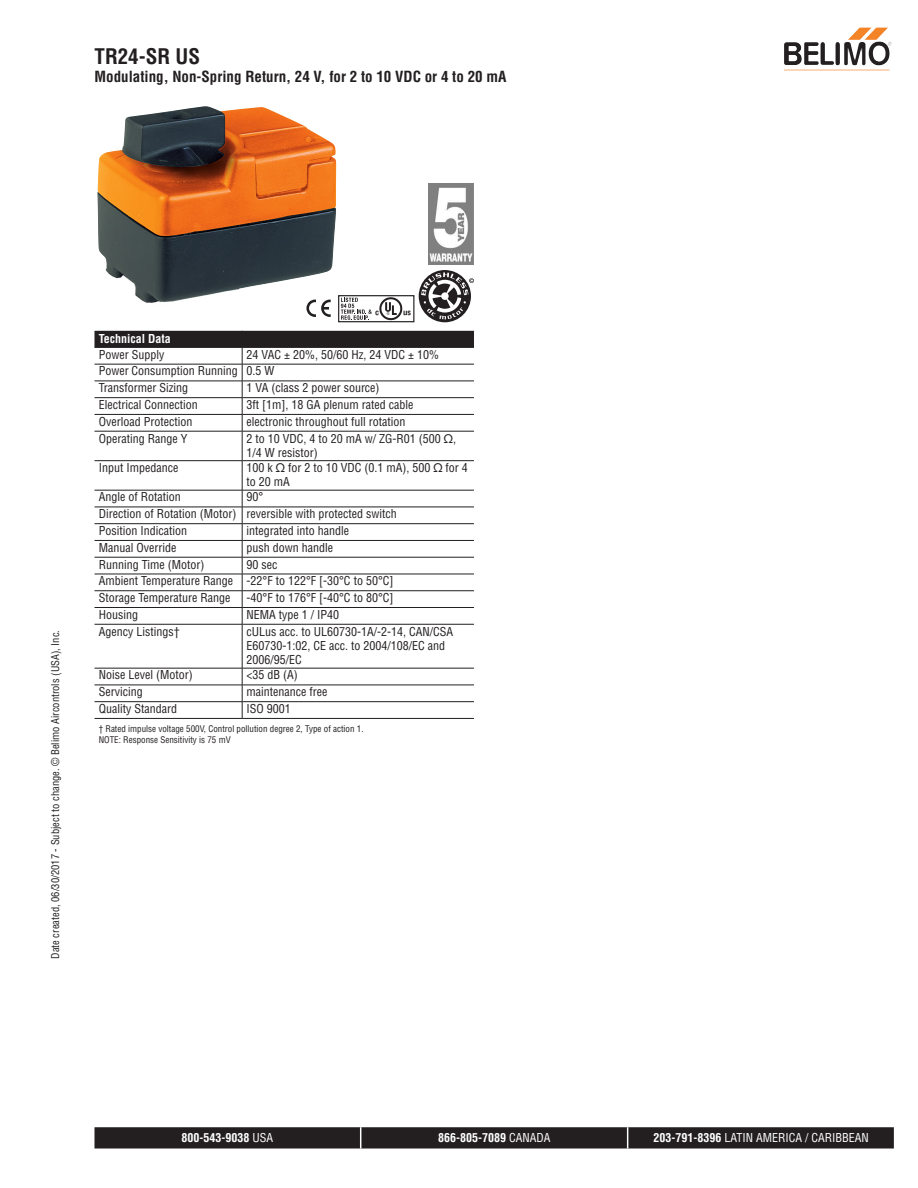
<style>
.page{position:relative;width:918px;height:1188px;background:#fff}
.page>*{position:absolute;margin:0;border:0;box-sizing:border-box;transform-origin:0 0}
.t1{font:700 condensed 21px "Helvetica";color:#231f20}
.t2{font:700 condensed 15px "Helvetica";color:#231f20}
.t3{font:condensed 12px/16.8px "Helvetica";color:#231f20}
.t4{font:700 condensed 12px "Helvetica";color:#fff}
.t5{font:condensed 12px "Helvetica";color:#fff}
.t6{font:condensed 10.5px "Helvetica";color:#231f20}
.t7{font:condensed 9px/10.8px "Helvetica";color:#231f20}
.s1{font-family:"Nimbus Sans BEL";font-stretch:normal}
.s2{font-weight:400}
.s3{font-weight:700}
</style>
<div class="page">
<img style="left:97px;top:106px;width:239px;height:197px">
<img style="left:428px;top:183px;width:46px;height:81px">
<div style="left:338px;top:295px;width:76px;height:27px;border:1px solid #231f20"></div>
<svg style="left:341px;top:297px;width:70px;height:23px"></svg>
<svg style="left:306px;top:300px;width:25px;height:17px"></svg>
<svg style="left:419px;top:270px;width:52px;height:52px"></svg>
<svg style="left:421px;top:272px;width:53px;height:47px"></svg>
<svg style="left:94px;top:331px;width:380px;height:293px"></svg>
<hr style="left:242px;top:624px;width:1px;height:44px;background:#231f20">
<svg style="left:242px;top:669px;width:1px;height:49px"></svg>
<hr style="left:94px;top:347px;width:148px;height:1px;background:#231f20">
<hr style="left:242px;top:347px;width:232px;height:1px;background:#231f20">
<hr style="left:94px;top:364px;width:148px;height:1px;background:#231f20">
<hr style="left:242px;top:364px;width:232px;height:1px;background:#231f20">
<hr style="left:94px;top:381px;width:148px;height:1px;background:#231f20">
<hr style="left:242px;top:381px;width:232px;height:1px;background:#231f20">
<hr style="left:94px;top:397px;width:148px;height:1px;background:#231f20">
<hr style="left:242px;top:397px;width:232px;height:1px;background:#231f20">
<hr style="left:94px;top:414px;width:148px;height:1px;background:#231f20">
<hr style="left:242px;top:414px;width:232px;height:1px;background:#231f20">
<hr style="left:94px;top:431px;width:148px;height:1px;background:#231f20">
<hr style="left:242px;top:431px;width:232px;height:1px;background:#231f20">
<hr style="left:94px;top:460px;width:148px;height:1px;background:#231f20">
<hr style="left:242px;top:460px;width:232px;height:1px;background:#231f20">
<hr style="left:94px;top:490px;width:148px;height:1px;background:#231f20">
<hr style="left:242px;top:490px;width:232px;height:1px;background:#231f20">
<hr style="left:94px;top:507px;width:148px;height:1px;background:#231f20">
<hr style="left:242px;top:507px;width:232px;height:1px;background:#231f20">
<hr style="left:94px;top:523px;width:148px;height:1px;background:#231f20">
<hr style="left:242px;top:523px;width:232px;height:1px;background:#231f20">
<hr style="left:94px;top:540px;width:148px;height:1px;background:#231f20">
<hr style="left:242px;top:540px;width:232px;height:1px;background:#231f20">
<hr style="left:94px;top:557px;width:148px;height:1px;background:#231f20">
<hr style="left:242px;top:557px;width:232px;height:1px;background:#231f20">
<hr style="left:94px;top:574px;width:148px;height:1px;background:#231f20">
<hr style="left:242px;top:574px;width:232px;height:1px;background:#231f20">
<hr style="left:94px;top:590px;width:148px;height:1px;background:#231f20">
<hr style="left:242px;top:590px;width:232px;height:1px;background:#231f20">
<hr style="left:94px;top:607px;width:148px;height:1px;background:#231f20">
<hr style="left:242px;top:607px;width:232px;height:1px;background:#231f20">
<hr style="left:94px;top:624px;width:148px;height:1px;background:#231f20">
<hr style="left:242px;top:624px;width:232px;height:1px;background:#231f20">
<hr style="left:94px;top:668px;width:148px;height:1px;background:#231f20">
<hr style="left:242px;top:668px;width:232px;height:1px;background:#231f20">
<hr style="left:94px;top:685px;width:148px;height:1px;background:#231f20">
<hr style="left:242px;top:685px;width:232px;height:1px;background:#231f20">
<hr style="left:94px;top:701px;width:148px;height:1px;background:#231f20">
<hr style="left:242px;top:701px;width:232px;height:1px;background:#231f20">
<hr style="left:94px;top:718px;width:148px;height:1px;background:#231f20">
<hr style="left:242px;top:718px;width:232px;height:1px;background:#231f20">
<img style="left:847px;top:27px;width:41px;height:35px">
<svg style="left:94px;top:1127px;width:800px;height:22px;background:#2a2728"></svg>
<h1 class="t1" style="left:94px;top:43px;width:107px">TR24-SR US</h1>
<p class="t2" style="left:94px;top:67px;width:413px">Modulating, Non-Spring Return, 24 V, for 2 to 10 VDC or 4 to 20 mA</p>
<p class="t6" style="left:49px;top:959px;width:330px;rotate:-90deg">Date created, 06/30/2017 - Subject to change. © Belimo Aircontrols (USA), Inc.</p>
<p class="t4" style="left:99px;top:332px;width:74px">Technical Data</p>
<p class="t3" style="left:99px;top:346px;width:67px">Power Supply</p>
<p class="t3" style="left:99px;top:346px;width:342px;text-indent:148px">24 VAC ± 20%, 50/60 Hz, 24 VDC ± 10%<br>Power Consumption Running 0.5 W<br>Transformer Sizing</p>
<p class="t3" style="left:247px;top:379px;width:134px">1 VA (class 2 power source)</p>
<p class="t3" style="left:99px;top:396px;width:100px">Electrical Connection</p>
<p class="t3" style="left:247px;top:396px;width:168px">3ft [1m], 18 GA plenum rated cable</p>
<p class="t3" style="left:99px;top:413px;width:95px">Overload Protection</p>
<p class="t3" style="left:247px;top:413px;width:160px">electronic throughout full rotation</p>
<p class="t3" style="left:99px;top:430px;width:90px">Operating Range Y</p>
<p class="t3" style="left:247px;top:431px;width:211px;line-height:14.4px">2 to 10 VDC, 4 to 20 mA w/ ZG-R01 (500 <span class="s1">Ω</span>,<br>1/4 W resistor)</p>
<p class="t3" style="left:99px;top:459px;width:81px">Input Impedance</p>
<p class="t3" style="left:247px;top:460px;width:223px;line-height:14.4px">100 k <span class="s1">Ω</span> for 2 to 10 VDC (0.1 mA), 500 <span class="s1">Ω</span> for 4 to 20 mA</p>
<p class="t3" style="left:99px;top:489px;width:83px">Angle of Rotation</p>
<p class="t3" style="left:99px;top:489px;width:300px;text-indent:148px">90°<br>Direction of Rotation (Motor) reversible with protected switch<br>Position Indication</p>
<p class="t3" style="left:247px;top:522px;width:104px">integrated into handle</p>
<p class="t3" style="left:99px;top:539px;width:79px">Manual Override</p>
<p class="t3" style="left:247px;top:539px;width:88px">push down handle</p>
<p class="t3" style="left:99px;top:556px;width:107px">Running Time (Motor)</p>
<p class="t3" style="left:99px;top:556px;width:296px;text-indent:148px">90 sec<br>Ambient Temperature Range -22°F to 122°F [-30°C to 50°C]<br>Storage Temperature Range</p>
<p class="t3" style="left:247px;top:589px;width:148px">-40°F to 176°F [-40°C to 80°C]</p>
<p class="t3" style="left:99px;top:606px;width:41px">Housing</p>
<p class="t3" style="left:247px;top:606px;width:94px">NEMA type 1 / IP40</p>
<p class="t3" style="left:99px;top:623px;width:82px">Agency Listings†</p>
<p class="t3" style="left:247px;top:624px;width:208px;line-height:14.4px">cULus acc. to UL60730-1A/-2-14, CAN/CSA<br>E60730-1:02, CE acc. to 2004/108/EC and<br>2006/95/EC</p>
<p class="t3" style="left:99px;top:667px;width:95px">Noise Level (Motor)</p>
<p class="t3" style="left:247px;top:667px;width:53px">&lt;35 dB (A)</p>
<p class="t3" style="left:99px;top:683px;width:46px">Servicing</p>
<p class="t3" style="left:247px;top:683px;width:82px">maintenance free</p>
<p class="t3" style="left:99px;top:700px;width:80px">Quality Standard</p>
<p class="t3" style="left:247px;top:700px;width:46px">ISO 9001</p>
<p class="t7" style="left:99px;top:723px;width:266px">† Rated impulse voltage 500V, Control pollution degree 2, Type of action 1.<br>NOTE: Response Sensitivity is 75 mV</p>
<p class="t4" style="left:181px;top:1130px;width:93px">800-543-9038 <span class="s2">USA</span></p>
<p class="t4" style="left:438px;top:1130px;width:114px">866-805-7089 <span class="s2">CANADA</span></p>
<p class="t5" style="left:653px;top:1130px;width:217px"><span class="s3">203-791-8396</span> LATIN AMERICA / CARIBBEAN</p>
</div>
